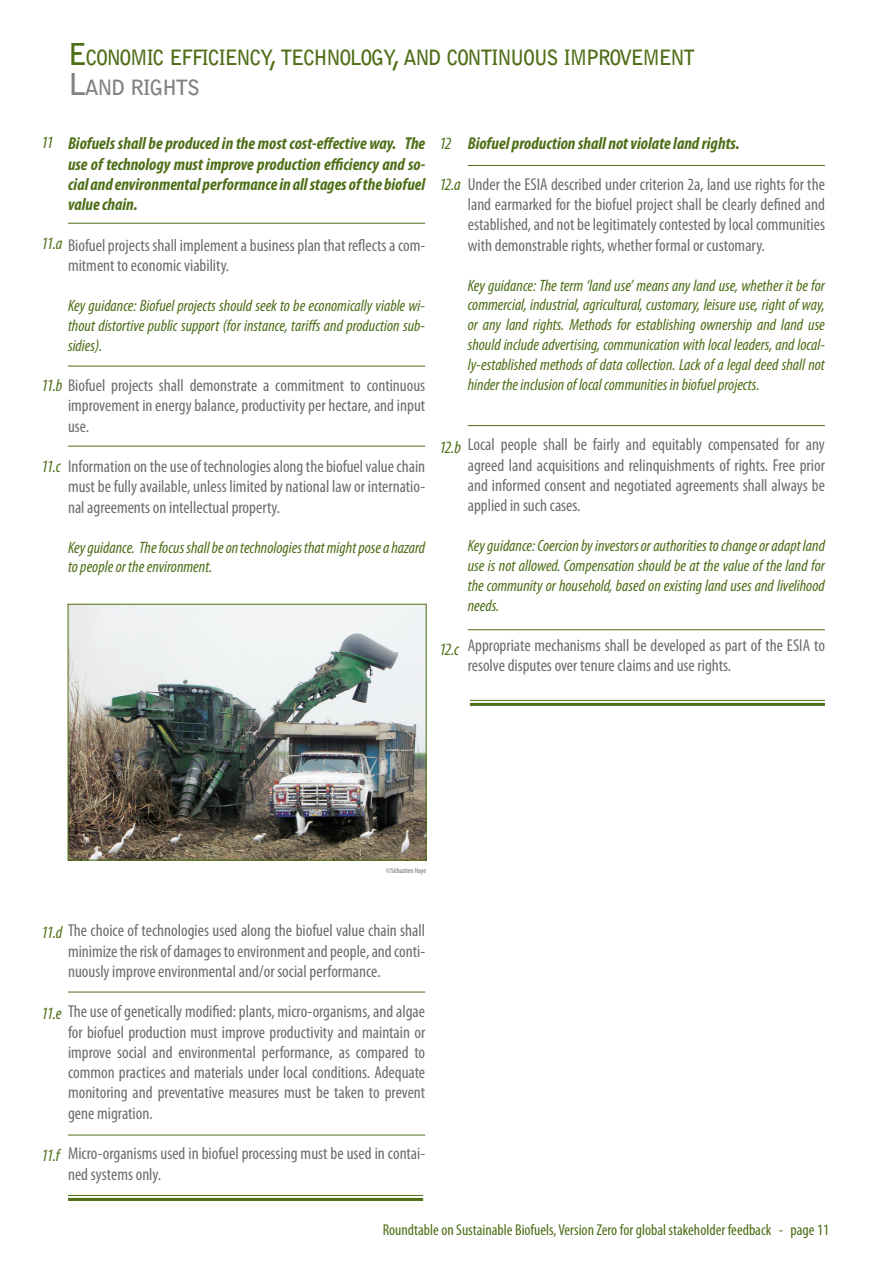
<style>
.page{position:relative;width:893px;height:1263px;background:#fff}
.page>*{position:absolute;margin:0;border:0;box-sizing:border-box;transform-origin:0 0}
.t1{font:700 21px/30px "Bell Gothic Std";letter-spacing:-.07em;color:#4e6e17;scale:.94 1}
.t2{font:condensed 17.25px/20.2px "Myriad Pro";color:#6c6d70;text-align:justify}
.t3{font:italic 700 condensed 17.25px/20.2px "Myriad Pro";color:#4e6e17;text-align:justify}
.t4{font:italic condensed 17.25px "Myriad Pro";letter-spacing:-.065em;color:#4e6e17}
.t5{font:italic condensed 16.5px/19.8px "Myriad Pro";color:#4e6e17;text-align:justify}
.t6{font:condensed 15.75px "Myriad Pro";color:#4e6e17}
.t7{font:condensed 7.5px "Myriad Pro";color:#6c6d70}
.s1{font-size:30px}
.s2{font-size:30px;color:#808285}
.s3{color:#808285}
.s4{font-style:italic;color:#4e6e17}
</style>
<div class="page">
<hr style="left:470px;top:700px;width:355px;height:1px;background:#4e6e17">
<hr style="left:470px;top:703px;width:355px;height:3px;background:#4e6e17">
<hr style="left:68px;top:1195px;width:355px;height:1px;background:#4e6e17">
<hr style="left:68px;top:1198px;width:355px;height:3px;background:#4e6e17">
<img style="left:70px;top:606px;width:355px;height:252px">
<div style="left:68px;top:604px;width:359px;height:256px;border:1px solid #4e6e17"></div>
<hr style="left:468px;top:165px;width:357px;height:1px;background:#4e6e17">
<hr style="left:468px;top:425px;width:357px;height:1px;background:#4e6e17">
<hr style="left:468px;top:629px;width:357px;height:1px;background:#4e6e17">
<hr style="left:68px;top:223px;width:357px;height:1px;background:#4e6e17">
<hr style="left:68px;top:366px;width:357px;height:1px;background:#4e6e17">
<hr style="left:68px;top:446px;width:357px;height:1px;background:#4e6e17">
<hr style="left:68px;top:992px;width:357px;height:1px;background:#4e6e17">
<hr style="left:68px;top:1135px;width:357px;height:1px;background:#4e6e17">
<p class="t1" style="left:68px;top:42px;width:669px"><span class="s1">E</span>CONOMIC EFFICIENCY<span class="s1">,</span> TECHNOLOGY<span class="s1">,</span> AND CONTINUOUS IMPROVEMENT<br><span class="s2">L</span><span class="s3">AND RIG HTS</span></p>
<p class="t4" style="left:41px;top:132px;width:14px">11</p>
<p class="t3" style="left:68px;top:133px;width:359px">Biofuels shall be produced in the most cost-effective way. The use of technology must improve production efficiency and so&shy;cial and environmental performance in all stages of the biofuel value chain.</p>
<p class="t2" style="left:68px;top:235px;width:359px;text-indent:-27px"><span class="s4">11.a</span> Biofuel projects shall implement a business plan that reflects a com&shy;mitment to economic viability.</p>
<p class="t5" style="left:68px;top:295px;width:359px">Key guidance: Biofuel projects should seek to be economically viable wi&shy;thout distortive public support (for instance, tariffs and production sub&shy;sidies).</p>
<p class="t2" style="left:68px;top:375px;width:359px;text-indent:-27px"><span class="s4">11.b</span> Biofuel projects shall demonstrate a commitment to continuous improvement in energy balance, productivity per hectare, and input use.</p>
<p class="t2" style="left:68px;top:456px;width:359px;text-indent:-27px"><span class="s4">11.c</span> Information on the use of technologies along the biofuel value chain must be fully available, unless limited by national law or internatio&shy;nal agreements on intellectual property.</p>
<p class="t5" style="left:68px;top:537px;width:359px">Key guidance. The focus shall be on technologies that might pose a hazard to people or the environment.</p>
<p class="t3" style="left:468px;top:133px;width:273px">Biofuel production shall not violate land rights.</p>
<p class="t2" style="left:468px;top:174px;width:359px;text-indent:-28px"><span class="s4">12.a</span> Under the ESIA described under criterion 2a, land use rights for the land earmarked for the biofuel project shall be clearly defined and established, and not be legitimately contested by local communities with demonstrable rights, whether formal or customary.</p>
<p class="t5" style="left:468px;top:275px;width:359px">Key guidance: The term ‘land use’ means any land use, whether it be for commercial, industrial, agricultural, customary, leisure use, right of way, or any land rights. Methods for establishing ownership and land use should include advertising, communication with local leaders, and local&shy;ly-established methods of data collection. Lack of a legal deed shall not hinder the inclusion of local communities in biofuel projects.</p>
<p class="t4" style="left:439px;top:133px;width:14px">12</p>
<p class="t2" style="left:468px;top:434px;width:359px">Local people shall be fairly and equitably compensated for any agreed land acquisitions and relinquishments of rights. Free prior and informed consent and negotiated agreements shall always be applied in such cases.</p>
<p class="t5" style="left:468px;top:536px;width:359px">Key guidance: Coercion by investors or authorities to change or adapt land use is not allowed. Compensation should be at the value of the land for the community or household, based on existing land uses and livelihood needs.</p>
<p class="t2" style="left:468px;top:635px;width:359px">Appropriate mechanisms shall be developed as part of the ESIA to resolve disputes over tenure claims and use rights.</p>
<p class="t4" style="left:439px;top:437px;width:23px">12.b</p>
<p class="t4" style="left:439px;top:639px;width:21px">12.c</p>
<p class="t7" style="left:386px;top:866px;width:42px">©Sébastien Haye</p>
<p class="t2" style="left:68px;top:920px;width:359px;text-indent:-27px"><span class="s4">11.d</span> The choice of technologies used along the biofuel value chain shall minimize the risk of damages to environment and people, and conti&shy;nuously improve environmental and/or social performance.</p>
<p class="t2" style="left:68px;top:1001px;width:359px;text-indent:-27px"><span class="s4">11.e</span> The use of genetically modified: plants, micro-organisms, and algae for biofuel production must improve productivity and maintain or improve social and environmental performance, as compared to common practices and materials under local conditions. Adequate monitoring and preventative measures must be taken to prevent gene migration.</p>
<p class="t2" style="left:68px;top:1143px;width:359px">Micro-organisms used in biofuel processing must be used in contai&shy;ned systems only.</p>
<p class="t4" style="left:41px;top:1144px;width:20px">11.f</p>
<p class="t6" style="left:383px;top:1220px;width:448px">Roundtable on Sustainable Biofuels, Version Zero for global stakeholder feedback - page 11</p>
</div>
